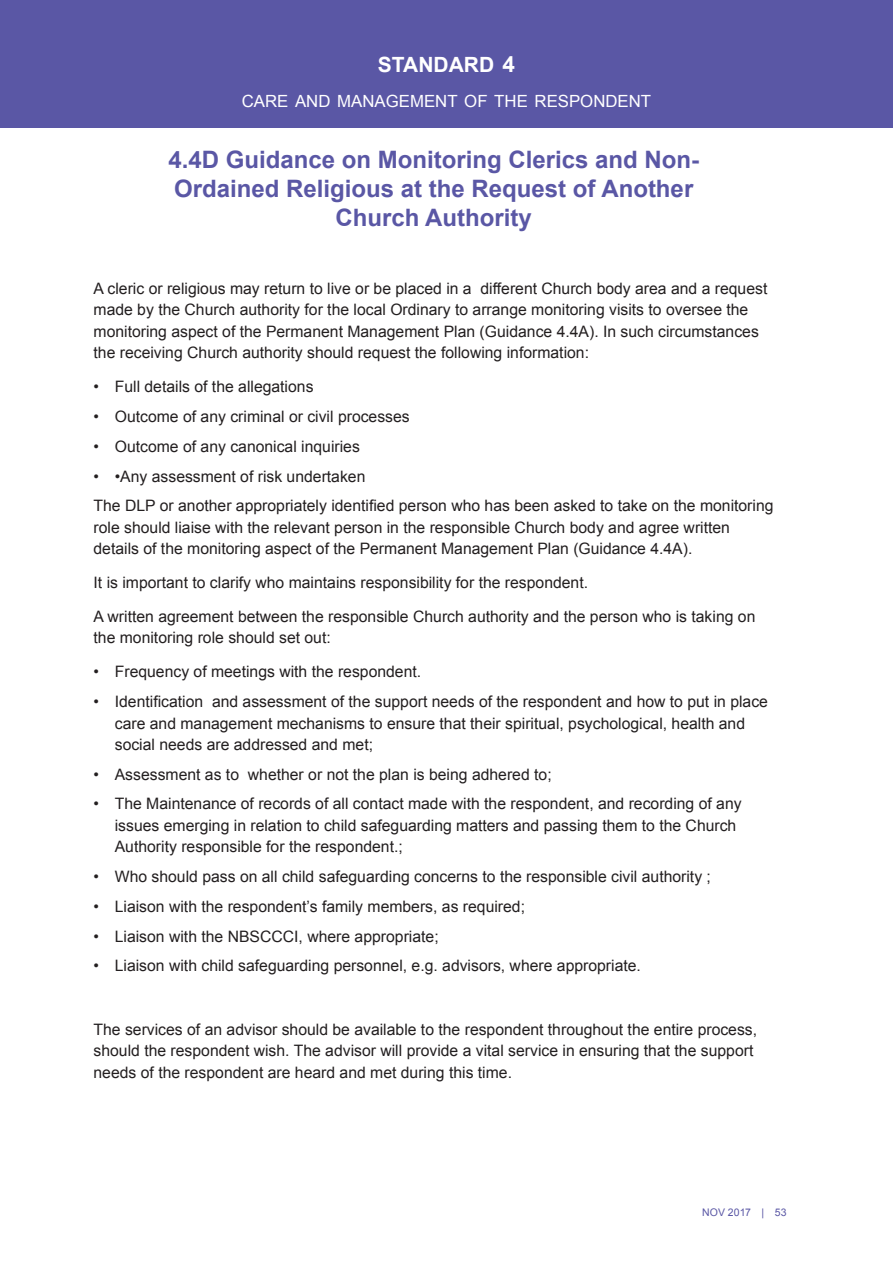
<style>
.page{position:relative;width:893px;height:1263px;background:#fff}
.page>*{position:absolute;margin:0;border:0;box-sizing:border-box;transform-origin:0 0}
.Main_Standard_4_head{font:700 24px/28.8px "Arial";color:#5a57a5;text-align:center}
.t1{font:700 21px "Arial";color:#fff}
.t2{font:16.8px "Arial";color:#fff}
.Body_text{font:15.75px/21.3px "Arial";color:#231f20}
.t3{font:10.5px "Arial";letter-spacing:.005em;color:#5a57a5}
.s1{font-size:22.5px}
</style>
<div class="page">
<div style="left:0;top:0;width:893px;height:128px;background:#5a57a5"></div>
<h2 class="t1" style="left:378px;top:50px;width:139px">STANDARD <span class="s1">4</span></h2>
<p class="t2" style="left:242px;top:90px;width:411px">CARE AND MANAGEMENT OF THE RESPONDENT</p>
<p class="Main_Standard_4_head" style="left:168px;top:146px;width:532px">4.4D Guidance on Monitoring Clerics and Non-<br>Ordained Religious at the Request of Another<br>Church Authority</p>
<p class="Body_text" style="left:94px;top:278px;width:675px">A cleric or religious may return to live or be placed in a different Church body area and a request made by the Church authority for the local Ordinary to arrange monitoring visits to oversee the monitoring aspect of the Permanent Management Plan (Guidance 4.4A). In such circumstances the receiving Church authority should request the following information:</p>
<p class="Body_text" style="left:94px;top:376px;width:221px">• Full details of the allegations</p>
<p class="Body_text" style="left:94px;top:406px;width:318px">• Outcome of any criminal or civil processes</p>
<p class="Body_text" style="left:94px;top:436px;width:268px">• Outcome of any canonical inquiries</p>
<p class="Body_text" style="left:94px;top:465px;width:273px">• •Any assessment of risk undertaken</p>
<p class="Body_text" style="left:94px;top:495px;width:681px">The DLP or another appropriately identified person who has been asked to take on the monitoring role should liaise with the relevant person in the responsible Church body and agree written details of the monitoring aspect of the Permanent Management Plan (Guidance 4.4A).</p>
<p class="Body_text" style="left:94px;top:572px;width:496px">It is important to clarify who maintains responsibility for the respondent.</p>
<p class="Body_text" style="left:94px;top:606px;width:663px">A written agreement between the responsible Church authority and the person who is taking on the monitoring role should set out:</p>
<p class="Body_text" style="left:94px;top:661px;width:329px">• Frequency of meetings with the respondent.</p>
<p class="Body_text" style="left:115px;top:691px;width:655px;text-indent:-21px">• Identification and assessment of the support needs of the respondent and how to put in place care and management mechanisms to ensure that their spiritual, psychological, health and social needs are addressed and met;</p>
<p class="Body_text" style="left:94px;top:764px;width:460px">• Assessment as to whether or not the plan is being adhered to;</p>
<p class="Body_text" style="left:115px;top:793px;width:628px;text-indent:-21px">• The Maintenance of records of all contact made with the respondent, and recording of any issues emerging in relation to child safeguarding matters and passing them to the Church<br>Authority responsible for the respondent.;</p>
<p class="Body_text" style="left:94px;top:866px;width:619px">• Who should pass on all child safeguarding concerns to the responsible civil authority ;</p>
<p class="Body_text" style="left:94px;top:896px;width:433px">• Liaison with the respondent’s family members, as required;</p>
<p class="Body_text" style="left:94px;top:925px;width:347px">• Liaison with the NBSCCCI, where appropriate;</p>
<p class="Body_text" style="left:94px;top:955px;width:549px">• Liaison with child safeguarding personnel, e.g. advisors, where appropriate.</p>
<p class="Body_text" style="left:94px;top:1019px;width:665px">The services of an advisor should be available to the respondent throughout the entire process, should the respondent wish. The advisor will provide a vital service in ensuring that the support needs of the respondent are heard and met during this time.</p>
<p class="t3" style="left:702px;top:1205px;width:86px">NOV 2017 | 53</p>
</div>
